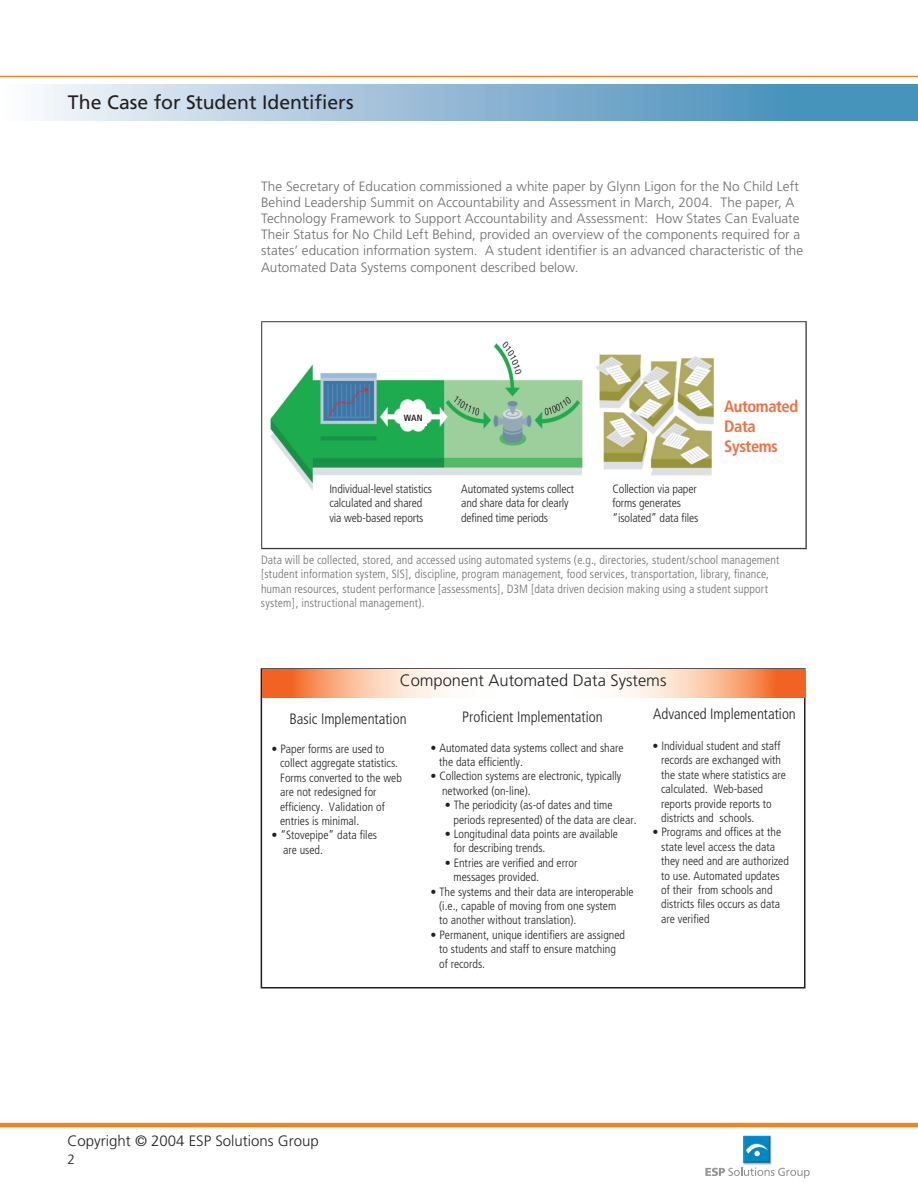
<style>
.page{position:relative;width:918px;height:1188px;background:#fff}
.page>*{position:absolute;margin:0;border:0;box-sizing:border-box;transform-origin:0 0}
.t1{font:19.5px "Frutiger";color:#231f20}
.t2{font:300 16.5px "Frutiger";color:#231f20}
.t3{font:700 condensed 16.5px/19.8px "Frutiger";letter-spacing:-.025em;color:#f36e42}
.t4{font:300 condensed 15px "Frutiger";color:#231f20}
.t5{font:300 15px "Frutiger";color:#231f20}
.t6{font:300 13.5px/16.2px "Frutiger";letter-spacing:.005em;color:#6c6d70}
.t7{font:300 13.5px "Frutiger";color:#231f20}
.t8{font:300 condensed 12px/14.4px "Frutiger";color:#231f20}
.t9{font:300 condensed 12px/14.4px "Frutiger";letter-spacing:.01em;color:#6c6d70}
.t10{font:700 condensed 9px "Frutiger";color:#231f20}
</style>
<div class="page">
<hr style="left:0;top:1123px;width:918px;height:4px;background:#f38221">
<hr style="left:0;top:76px;width:918px;height:1px;background:#f38221">
<img style="left:743px;top:1135px;width:28px;height:1px">
<svg style="left:705px;top:1136px;width:105px;height:42px"></svg>
<img style="left:261px;top:322px;width:546px;height:228px">
<svg style="left:41px;top:85px;width:877px;height:35px;background:#90b9d4"></svg>
<div style="left:319px;top:480px;width:141px;height:50px;background:#fff"></div>
<div style="left:455px;top:482px;width:126px;height:55px;background:#fff"></div>
<div style="left:602px;top:484px;width:100px;height:44px;background:#fff"></div>
<div style="left:722px;top:394px;width:75px;height:70px;background:#fff"></div>
<div style="left:402px;top:412px;width:24px;height:14px;background:#fff"></div>
<div style="left:261px;top:668px;width:545px;height:320px;border:2px solid #231f20"></div>
<svg style="left:262px;top:670px;width:542px;height:27px"></svg>
<h1 class="t1" style="left:68px;top:91px;width:287px">The Case for Student Identifiers</h1>
<p class="t6" style="left:261px;top:178px;width:544px">The Secretary of Education commissioned a white paper by Glynn Ligon for the No Child Left Behind Leadership Summit on Accountability and Assessment in March, 2004. The paper, A Technology Framework to Support Accountability and Assessment: How States Can Evaluate Their Status for No Child Left Behind, provided an overview of the components required for a states’ education information system. A student identifier is an advanced characteristic of the Automated Data Systems component described below.</p>
<p class="t10" style="left:404px;top:412px;width:20px">WAN</p>
<p class="t8" style="left:329px;top:482px;width:104px">Individual-level statistics calculated and shared via web-based reports</p>
<p class="t8" style="left:461px;top:482px;width:115px">Automated systems collect and share data for clearly defined time periods</p>
<p class="t8" style="left:613px;top:482px;width:87px">Collection via paper forms generates “isolated” data files</p>
<h2 class="t3" style="left:724px;top:397px;width:76px">Automated<br>Data<br>Systems</h2>
<p class="t9" style="left:261px;top:553px;width:520px">Data will be collected, stored, and accessed using automated systems (e.g., directories, student/school management [student information system, SIS], discipline, program management, food services, transportation, library, finance, human resources, student performance [assessments], D3M [data driven decision making using a student support system], instructional management).</p>
<h2 class="t2" style="left:400px;top:671px;width:268px">Component Automated Data Systems</h2>
<p class="t4" style="left:289px;top:710px;width:119px">Basic Implementation</p>
<p class="t4" style="left:462px;top:709px;width:142px">Proficient Implementation</p>
<p class="t4" style="left:653px;top:706px;width:144px">Advanced Implementation</p>
<p class="t8" style="left:280px;top:742px;width:123px;text-indent:-9px">• Paper forms are used to collect aggregate statistics.<br>Forms converted to the web are not redesigned for efficiency. Validation of entries is minimal.</p>
<p class="t8" style="left:283px;top:828px;width:96px;text-indent:-12px">• “Stovepipe” data files are used.</p>
<p class="t8" style="left:661px;top:739px;width:126px;text-indent:-9px">• Individual student and staff records are exchanged with the state where statistics are calculated. Web-based reports provide reports to districts and schools.</p>
<p class="t8" style="left:661px;top:825px;width:129px;text-indent:-9px">• Programs and offices at the state level access the data they need and are authorized to use. Automated updates of their from schools and districts files occurs as data are verified</p>
<p class="t8" style="left:439px;top:740px;width:186px;text-indent:-9px">• Automated data systems collect and share the data efficiently.</p>
<p class="t8" style="left:442px;top:769px;width:181px;text-indent:-12px">• Collection systems are electronic, typically networked (on-line).</p>
<p class="t8" style="left:454px;top:798px;width:185px;text-indent:-9px">• The periodicity (as-of dates and time periods represented) of the data are clear.</p>
<p class="t8" style="left:454px;top:827px;width:166px;text-indent:-9px">• Longitudinal data points are available for describing trends.</p>
<p class="t8" style="left:454px;top:856px;width:125px;text-indent:-9px">• Entries are verified and error messages provided.</p>
<p class="t8" style="left:439px;top:884px;width:196px;text-indent:-9px">• The systems and their data are interoperable (i.e., capable of moving from one system<br>to another without translation).</p>
<p class="t8" style="left:439px;top:928px;width:188px;text-indent:-9px">• Permanent, unique identifiers are assigned to students and staff to ensure matching of records.</p>
<p class="t5" style="left:68px;top:1132px;width:253px">Copyright © 2004 ESP Solutions Group</p>
<p class="t7" style="left:68px;top:1152px;width:9px">2</p>
</div>
